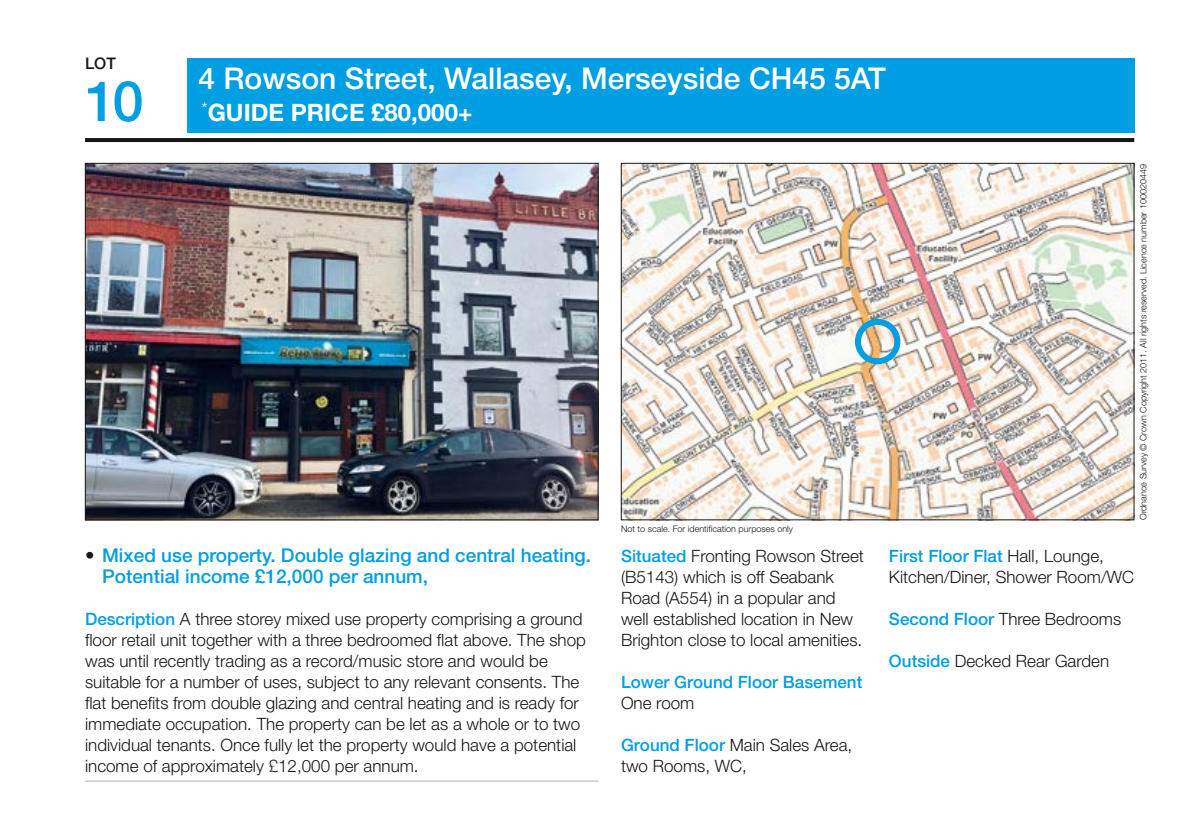
<style>
.page{position:relative;width:1191px;height:829px;background:#fff}
.page>*{position:absolute;margin:0;border:0;box-sizing:border-box;transform-origin:0 0}
.t1{font:500 56px "Helvetica Neue LT Std";color:#009ee3}
.t2{font:500 30px "Helvetica Neue LT Std";color:#fff}
.t3{font:700 24px "Helvetica Neue LT Std";color:#fff}
.t4{font:500 19px/21px "Helvetica Neue LT Std";color:#009ee3}
.t5{font:300 17px/21px "Helvetica Neue LT Std";color:#181716}
.t6{font:500 17px "Helvetica Neue LT Std";color:#009ee3}
.t7{font:500 16px "Helvetica Neue LT Std";color:#181716}
.t8{font:300 9px "Helvetica Neue LT Std";color:#181716}
.s1{color:#181716}
.s2{font-weight:500;color:#009ee3}
</style>
<div class="page">
<div style="left:187px;top:58px;width:947px;height:74px;background:#009ee3"></div>
<hr style="left:85px;top:138px;width:1049px;height:4px;background:#181716">
<img style="left:87px;top:165px;width:509px;height:353px">
<img style="left:623px;top:165px;width:509px;height:353px">
<hr style="left:85px;top:781px;width:513px;height:1px;background:#b1b2b3">
<div style="left:855px;top:319px;width:45px;height:45px;border:6px solid #009ee3;border-radius:50%"></div>
<p class="t7" style="left:85px;top:54px;width:32px">LOT</p>
<h1 class="t1" style="left:85px;top:68px;width:60px">10</h1>
<h2 class="t2" style="left:198px;top:61px;width:689px">4 Rowson Street, Wallasey, Merseyside CH45 5AT</h2>
<h3 class="t3" style="left:201px;top:98px;width:272px"><sup>*</sup>GUIDE PRICE £80,000+</h3>
<p class="t8" style="left:621px;top:523px;width:174px">Not to scale. For identification purposes only</p>
<p class="t8" style="left:1137px;top:520px;width:357px;rotate:-90deg">Ordnance Survey © Crown Copyright 2011. All rights reserved. Licence number 100020449</p>
<p class="t4" style="left:102px;top:545px;width:490px;text-indent:-17px"><span class="s1">•</span> Mixed use property. Double glazing and central heating.<br>Potential income £12,000 per annum,</p>
<p class="t5" style="left:85px;top:608px;width:502px"><span class="s2">Description</span> A three storey mixed use property comprising a ground floor retail unit together with a three bedroomed flat above. The shop was until recently trading as a record/music store and would be suitable for a number of uses, subject to any relevant consents. The flat benefits from double glazing and central heating and is ready for immediate occupation. The property can be let as a whole or to two individual tenants. Once fully let the property would have a potential income of approximately £12,000 per annum.</p>
<p class="t5" style="left:621px;top:545px;width:244px"><span class="s2">Situated</span> Fronting Rowson Street (B5143) which is off Seabank<br>Road (A554) in a popular and well established location in New<br>Brighton close to local amenities.</p>
<p class="t6" style="left:621px;top:672px;width:243px">Lower Ground Floor Basement</p>
<p class="t5" style="left:621px;top:692px;width:75px">One room</p>
<p class="t5" style="left:621px;top:734px;width:233px"><span class="s2">Ground Floor</span> Main Sales Area, two Rooms, WC,</p>
<p class="t5" style="left:889px;top:545px;width:246px"><span class="s2">First Floor Flat</span> Hall, Lounge,<br>Kitchen/Diner, Shower Room/WC</p>
<p class="t5" style="left:889px;top:608px;width:234px"><span class="s2">Second Floor</span> Three Bedrooms</p>
<p class="t5" style="left:889px;top:650px;width:222px"><span class="s2">Outside</span> Decked Rear Garden</p>
</div>
